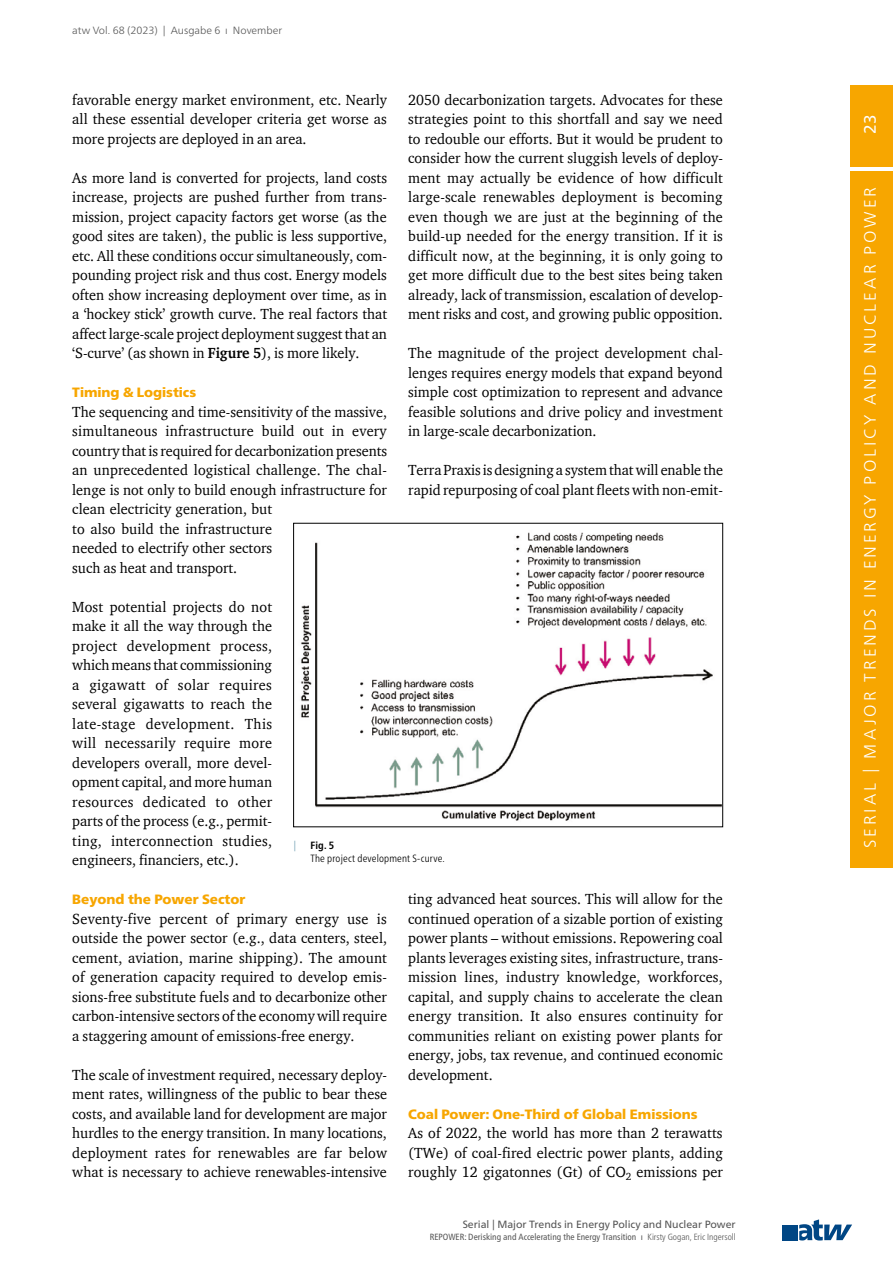
<style>
.page{position:relative;width:893px;height:1263px;background:#fff}
.page>*{position:absolute;margin:0;border:0;box-sizing:border-box;transform-origin:0 0}
.t1{font:300 16.5px "Frutiger Neue LT Pro";letter-spacing:.185em;color:#fff}
.t2{font:16.5px "Frutiger Neue LT Pro";color:#fff}
.Fließtext_ohne_Einzug_SERIAL___Game_VA0{font:15px/19.5px "ITC Charter Com";color:#000;text-align:justify;scale:.95 1}
.Fließtext_ohne_Einzug_SERIAL___Game{font:15px/19.5px "ITC Charter Com";letter-spacing:-.005em;color:#000;text-align:justify;scale:.95 1}
.Unterüberschrift_2sp{font:900 13.5px "Frutiger Neue LT Pro";color:#f7a600}
.t3{font:10.5px "Frutiger Neue LT Pro";color:#565656}
.t4{font:300 condensed 10.5px/13.5px "Frutiger Neue LT Pro";letter-spacing:.015em;color:#000}
.t5{font:300 10.5px "Frutiger Neue LT Pro";color:#565656}
.t6{font:10.5px "Frutiger Neue LT Pro";color:#8cb2c2}
.t7{font:condensed 9px "Frutiger Neue LT Pro";color:#565656}
.s1{font-weight:700}
.s2{font-weight:300}
</style>
<div class="page">
<svg style="left:799px;top:1219px;width:53px;height:21px"></svg>
<div style="left:782px;top:1225px;width:16px;height:15px;background:#004684"></div>
<div style="left:850px;top:171px;width:43px;height:696px;background:#f7a600"></div>
<div style="left:850px;top:85px;width:43px;height:82px;background:#f7a600"></div>
<img style="left:301px;top:532px;width:420px;height:289px">
<div style="left:293px;top:523px;width:430px;height:304px;border:1px solid #000"></div>
<p class="t5" style="left:72px;top:24px;width:211px">atw Vol. 68 (2023) | Ausgabe 6 ı November</p>
<p class="Fließtext_ohne_Einzug_SERIAL___Game_VA0" style="left:72px;top:89px;width:333px">favorable energy market environment, etc. Nearly all these essential developer criteria get worse as more projects are deployed in an area.</p>
<p class="Fließtext_ohne_Einzug_SERIAL___Game" style="left:72px;top:167px;width:333px">As more land is converted for projects, land costs increase, projects are pushed further from trans&shy;mission, project capacity factors get worse (as the good sites are taken), the public is less supportive, etc. All these conditions occur simultaneously, com&shy;pounding project risk and thus cost. Energy models often show increasing deployment over time, as in a ‘hockey stick’ growth curve. The real factors that affect large-scale project deployment suggest that an ‘S-curve’ (as shown in <span class="s1">Figure 5</span>), is more likely.</p>
<p class="Unterüberschrift_2sp" style="left:72px;top:384px;width:125px">Timing &amp; Logistics</p>
<p class="Fließtext_ohne_Einzug_SERIAL___Game_VA0" style="left:72px;top:401px;width:333px;text-align:left">The sequencing and time-sensitivity of the massive, simultaneous infrastructure build out in every country that is required for decarbonization presents an unprecedented logistical challenge. The chal&shy;lenge is not only to build enough infrastructure for clean electricity generation, but<br>to also build the infrastructure<br>needed to electrify other sectors<br>such as heat and transport.</p>
<p class="Fließtext_ohne_Einzug_SERIAL___Game_VA0" style="left:72px;top:596px;width:212px">Most potential projects do not make it all the way through the project development process, which means that commissioning a gigawatt of solar requires several gigawatts to reach the late-stage development. This will necessarily require more developers overall, more devel&shy;opment capital, and more human resources dedicated to other parts of the process (e.g., permit&shy;ting, interconnection studies, engineers, financiers, etc.).</p>
<p class="Unterüberschrift_2sp" style="left:72px;top:891px;width:175px">Beyond the Power Sector</p>
<p class="Fließtext_ohne_Einzug_SERIAL___Game_VA0" style="left:72px;top:908px;width:333px">Seventy-five percent of primary energy use is outside the power sector (e.g., data centers, steel, cement, aviation, marine shipping). The amount of generation capacity required to develop emis&shy;sions-free substitute fuels and to decarbonize other carbon-intensive sectors of the economy will require a staggering amount of emissions-free energy.</p>
<p class="Fließtext_ohne_Einzug_SERIAL___Game_VA0" style="left:72px;top:1064px;width:333px">The scale of investment required, necessary deploy&shy;ment rates, willingness of the public to bear these costs, and available land for development are major hurdles to the energy transition. In many locations, deployment rates for renewables are far below what is necessary to achieve renewables-intensive</p>
<p class="Fließtext_ohne_Einzug_SERIAL___Game_VA0" style="left:408px;top:89px;width:333px">2050 decarbonization targets. Advocates for these strategies point to this shortfall and say we need to redouble our efforts. But it would be prudent to consider how the current sluggish levels of deploy&shy;ment may actually be evidence of how difficult large-scale renewables deployment is becoming even though we are just at the beginning of the build-up needed for the energy transition. If it is difficult now, at the beginning, it is only going to get more difficult due to the best sites being taken already, lack of transmission, escalation of develop&shy;ment risks and cost, and growing public opposition.</p>
<p class="Fließtext_ohne_Einzug_SERIAL___Game_VA0" style="left:408px;top:343px;width:333px">The magnitude of the project development chal&shy;lenges requires energy models that expand beyond simple cost optimization to represent and advance feasible solutions and drive policy and investment in large-scale decarbonization.</p>
<p class="Fließtext_ohne_Einzug_SERIAL___Game_VA0" style="left:408px;top:460px;width:333px">Terra Praxis is designing a system that will enable the rapid repurposing of coal plant fleets with non-emit-</p>
<p class="t6" style="left:293px;top:839px;width:4px">|</p>
<p class="t4" style="left:310px;top:838px;width:136px"><span class="s1">Fig. 5<br></span>The project development S-curve.</p>
<p class="Fließtext_ohne_Einzug_SERIAL___Game_VA0" style="left:408px;top:889px;width:333px">ting advanced heat sources. This will allow for the continued operation of a sizable portion of existing power plants – without emissions. Repowering coal plants leverages existing sites, infrastructure, trans&shy;mission lines, industry knowledge, workforces, capital, and supply chains to accelerate the clean energy transition. It also ensures continuity for communities reliant on existing power plants for energy, jobs, tax revenue, and continued economic development.</p>
<p class="Unterüberschrift_2sp" style="left:408px;top:1106px;width:291px">Coal Power: One-Third of Global Emissions</p>
<p class="Fließtext_ohne_Einzug_SERIAL___Game_VA0" style="left:408px;top:1123px;width:333px">As of 2022, the world has more than 2 terawatts (TWe) of coal-fired electric power plants, adding roughly 12 gigatonnes (Gt) of CO<sub>2</sub> emissions per</p>
<p class="t3" style="left:463px;top:1218px;width:274px">Serial | Major Trends in Energy Policy and Nuclear Power</p>
<p class="t7" style="left:430px;top:1232px;width:307px">REPOWER: Derisking and Accelerating the Energy Transition ı <span class="s2">Kirsty Gogan, Eric Ingersoll</span></p>
<p class="t2" style="left:860px;top:134px;width:21px;rotate:-90deg">23</p>
<p class="t1" style="left:860px;top:848px;width:662px;rotate:-90deg">SERIAL | MAJOR TRENDS IN ENERGY POLICY AND NUCLEAR POWER</p>
</div>
